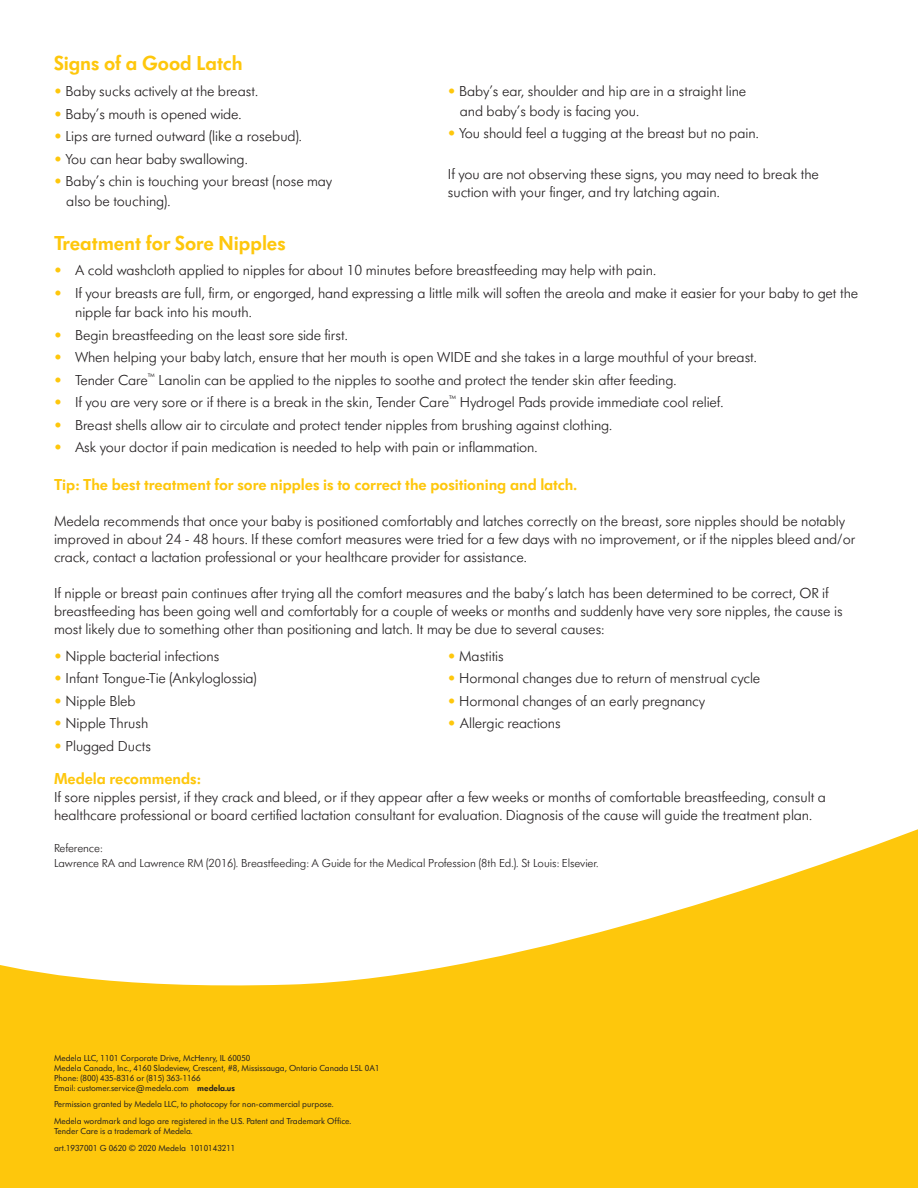
<style>
.page{position:relative;width:918px;height:1188px;background:#fff}
.page>*{position:absolute;margin:0;border:0;box-sizing:border-box;transform-origin:0 0}
.t1{font:600 21px "Futura SB Medela";color:#fec70c}
.t2{font:600 16.5px "Futura SB Medela";color:#fec70c}
.t3{font:300 15px/18px "Futura SB Medela";color:#231f20}
.t4{font:300 12px/14.4px "Futura SB Medela";color:#231f20}
.t5{font:9px/10.1px "Futura SB Medela";color:#231f20}
.s1{color:#fec70c}
.s2{font-weight:600}
</style>
<div class="page">
<svg style="left:0;top:829px;width:918px;height:359px;fill:#fec70c"></svg>
<h1 class="t1" style="left:54px;top:50px;width:190px">Signs of a Good Latch</h1>
<p class="t3" style="left:54px;top:82px;width:205px"><span class="s1">•</span> Baby sucks actively at the breast.</p>
<p class="t3" style="left:54px;top:104px;width:189px"><span class="s1">•</span> Baby’s mouth is opened wide.</p>
<p class="t3" style="left:54px;top:127px;width:249px"><span class="s1">•</span> Lips are turned outward (like a rosebud).</p>
<p class="t3" style="left:54px;top:149px;width:195px"><span class="s1">•</span> You can hear baby swallowing.</p>
<p class="t3" style="left:66px;top:171px;width:267px;line-height:19.5px;text-indent:-12px"><span class="s1">•</span> Baby’s chin is touching your breast (nose may also be touching).</p>
<p class="t3" style="left:460px;top:81px;width:288px;line-height:19.5px;text-indent:-12px"><span class="s1">•</span> Baby’s ear, shoulder and hip are in a straight line and baby’s body is facing you.</p>
<p class="t3" style="left:448px;top:124px;width:312px"><span class="s1">•</span> You should feel a tugging at the breast but no pain.</p>
<p class="t3" style="left:448px;top:164px;width:373px">If you are not observing these signs, you may need to break the suction with your finger, and try latching again.</p>
<h1 class="t1" style="left:54px;top:230px;width:233px">Treatment for Sore Nipples</h1>
<p class="t3" style="left:54px;top:261px;width:604px"><span class="s1">•</span> A cold washcloth applied to nipples for about 10 minutes before breastfeeding may help with pain.</p>
<p class="t3" style="left:75px;top:283px;width:785px;line-height:19.5px;text-indent:-21px"><span class="s1">•</span> If your breasts are full, firm, or engorged, hand expressing a little milk will soften the areola and make it easier for your baby to get the nipple far back into his mouth.</p>
<p class="t3" style="left:54px;top:326px;width:295px"><span class="s1">•</span> Begin breastfeeding on the least sore side first.</p>
<p class="t3" style="left:54px;top:348px;width:705px"><span class="s1">•</span> When helping your baby latch, ensure that her mouth is open WIDE and she takes in a large mouthful of your breast.</p>
<p class="t3" style="left:54px;top:371px;width:624px"><span class="s1">•</span> Tender Care<sup>™</sup> Lanolin can be applied to the nipples to soothe and protect the tender skin after feeding.</p>
<p class="t3" style="left:54px;top:393px;width:671px"><span class="s1">•</span> If you are very sore or if there is a break in the skin, Tender Care<sup>™</sup> Hydrogel Pads provide immediate cool relief.</p>
<p class="t3" style="left:54px;top:416px;width:560px"><span class="s1">•</span> Breast shells allow air to circulate and protect tender nipples from brushing against clothing.</p>
<p class="t3" style="left:54px;top:438px;width:485px"><span class="s1">•</span> Ask your doctor if pain medication is needed to help with pain or inflammation.</p>
<p class="t2" style="left:54px;top:475px;width:524px">Tip: The best treatment for sore nipples is to correct the positioning and latch.</p>
<p class="t3" style="left:54px;top:512px;width:803px">Medela recommends that once your baby is positioned comfortably and latches correctly on the breast, sore nipples should be notably improved in about 24 - 48 hours. If these comfort measures were tried for a few days with no improvement, or if the nipples bleed and/or crack, contact a lactation professional or your healthcare provider for assistance.</p>
<p class="t3" style="left:54px;top:584px;width:790px">If nipple or breast pain continues after trying all the comfort measures and the baby’s latch has been determined to be correct, OR if breastfeeding has been going well and comfortably for a couple of weeks or months and suddenly have very sore nipples, the cause is most likely due to something other than positioning and latch. It may be due to several causes:</p>
<p class="t3" style="left:54px;top:647px;width:167px"><span class="s1">•</span> Nipple bacterial infections</p>
<p class="t3" style="left:54px;top:669px;width:204px"><span class="s1">•</span> Infant Tongue-Tie (Ankyloglossia)</p>
<p class="t3" style="left:54px;top:692px;width:83px"><span class="s1">•</span> Nipple Bleb</p>
<p class="t3" style="left:54px;top:714px;width:96px"><span class="s1">•</span> Nipple Thrush</p>
<p class="t3" style="left:54px;top:737px;width:98px"><span class="s1">•</span> Plugged Ducts</p>
<p class="t3" style="left:448px;top:647px;width:57px"><span class="s1">•</span> Mastitis</p>
<p class="t3" style="left:448px;top:669px;width:314px"><span class="s1">•</span> Hormonal changes due to return of menstrual cycle</p>
<p class="t3" style="left:448px;top:692px;width:259px"><span class="s1">•</span> Hormonal changes of an early pregnancy</p>
<p class="t3" style="left:448px;top:714px;width:114px"><span class="s1">•</span> Allergic reactions</p>
<p class="t2" style="left:54px;top:769px;width:148px">Medela recommends:</p>
<p class="t3" style="left:54px;top:788px;width:774px">If sore nipples persist, if they crack and bleed, or if they appear after a few weeks or months of comfortable breastfeeding, consult a healthcare professional or board certified lactation consultant for evaluation. Diagnosis of the cause will guide the treatment plan.</p>
<p class="t4" style="left:54px;top:841px;width:546px">Reference:<br>Lawrence RA and Lawrence RM (2016). Breastfeeding: A Guide for the Medical Profession (8th Ed.). St Louis: Elsevier.</p>
<p class="t5" style="left:54px;top:1053px;width:327px">Medela LLC, 1101 Corporate Drive, McHenry, IL 60050<br>Medela Canada, Inc., 4160 Sladeview, Crescent, #8, Mississauga, Ontario Canada L5L 0A1<br>Phone: (800) 435-8316 or (815) 363-1166<br>Email: customer.service@medela.com <span class="s2">medela.us</span></p>
<p class="t5" style="left:54px;top:1096px;width:299px;line-height:16.8px">Permission granted by Medela LLC, to photocopy for non-commercial purpose.<br>Medela wordmark and logo are registered in the U.S. Patent and Trademark Office.</p>
<p class="t5" style="left:54px;top:1123px;width:183px;line-height:16.8px">Tender Care is a trademark of Medela. art.1937001 G 0620 © 2020 Medela 1010143211</p>
</div>
